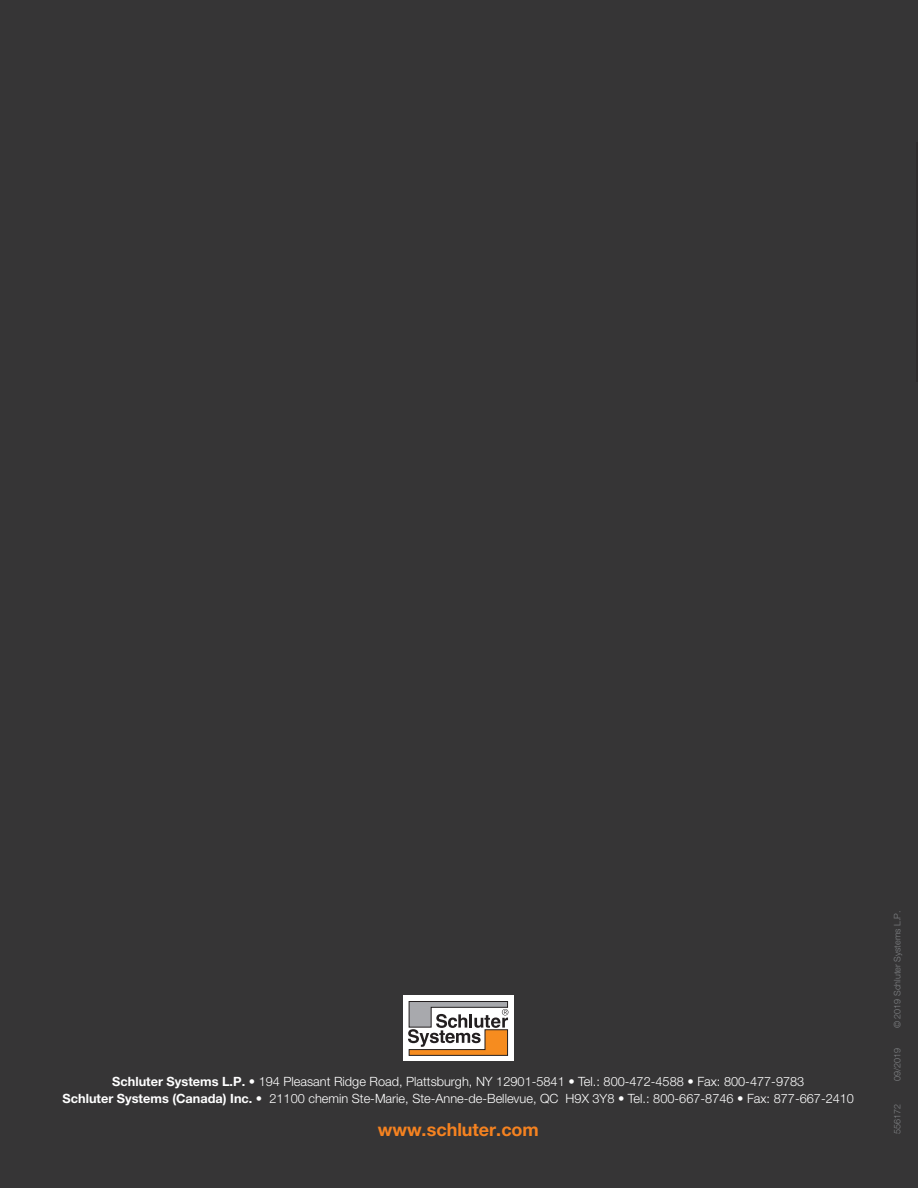
<style>
.page{position:relative;width:918px;height:1188px;background:#363536}
.page>*{position:absolute;margin:0;border:0;box-sizing:border-box;transform-origin:0 0}
.t1{font:700 18px "Helvetica Neue LT Pro";color:#f58220}
.t2{font:300 12.75px/16.5px "Helvetica Neue LT Pro";color:#fff;text-align:center}
.t3{font:300 9px "Helvetica Neue LT Pro";color:#808285}
.s1{font-weight:700}
</style>
<div class="page">
<div style="left:404px;top:996px;width:110px;height:65px;background:#fff"></div>
<svg style="left:408px;top:1001px;width:100px;height:55px"></svg>
<hr style="left:916px;top:143px;width:2px;height:239px;background:#2e2b2c">
<p class="t2" style="left:63px;top:1073px;width:793px"><span class="s1">Schluter Systems L.P.</span> • 194 Pleasant Ridge Road, Plattsburgh, NY 12901-5841 • Tel.: 800-472-4588 • Fax: 800-477-9783<br><span class="s1">Schluter Systems (Canada) Inc.</span> • 21100 chemin Ste-Marie, Ste-Anne-de-Bellevue, QC H9X 3Y8 • Tel.: 800-667-8746 • Fax: 877-667-2410</p>
<h1 class="t1" style="left:378px;top:1119px;width:163px">www.schluter.com</h1>
<p class="t3" style="left:892px;top:1028px;width:119px;rotate:-90deg">© 2019 Schluter Systems L.P.</p>
<p class="t3" style="left:892px;top:1081px;width:35px;rotate:-90deg">09/2019</p>
<p class="t3" style="left:892px;top:1134px;width:32px;rotate:-90deg">556172</p>
</div>
